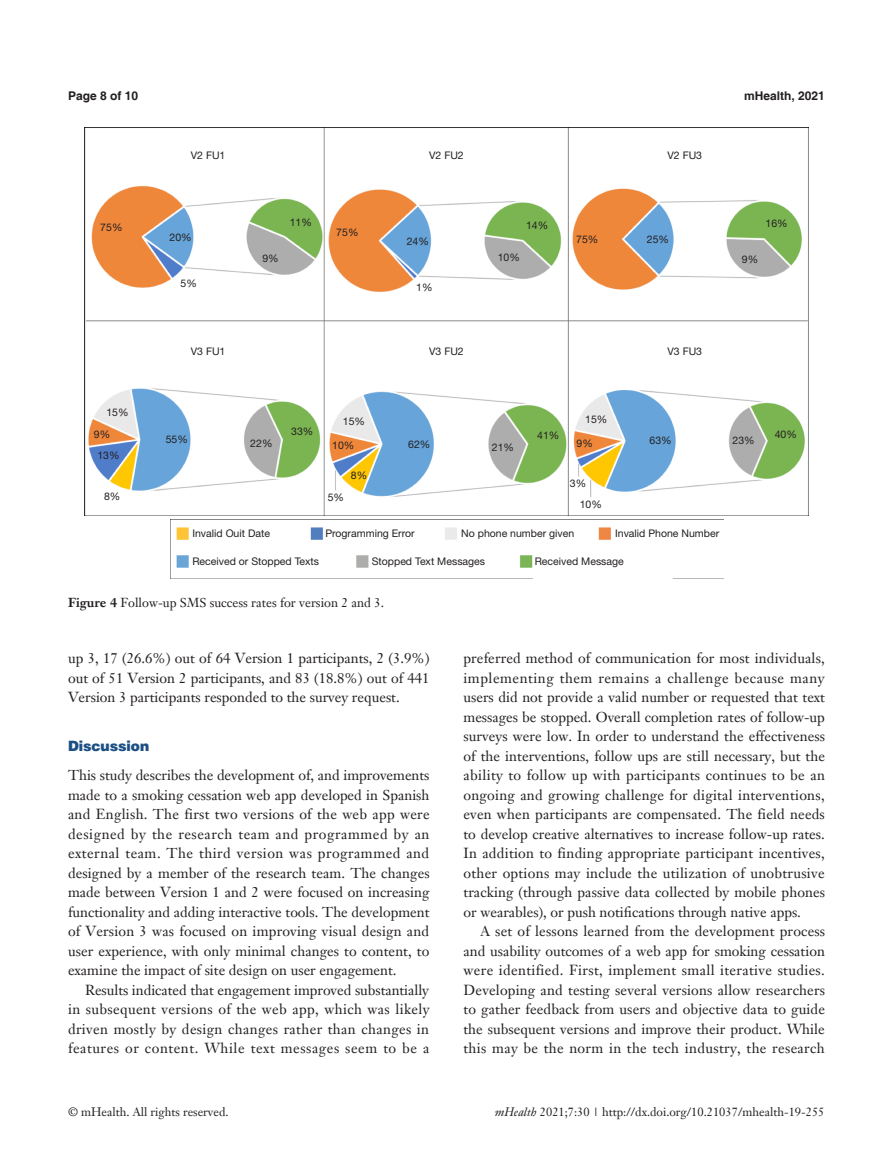
<style>
.page{position:relative;width:893px;height:1170px;background:#fff}
.page>*{position:absolute;margin:0;border:0;box-sizing:border-box;transform-origin:0 0}
.t1{font:14.25px/19.5px "Janson Text LT";color:#231f20;text-align:justify}
.t2{font:900 14.25px "Helvetica";color:#1c5085}
.t3{font:12.75px "Janson Text LT";color:#231f20}
.t4{font:12px "Janson Text LT";color:#231f20}
.t5{font:700 12px "Helvetica";color:#231f20}
.二级标题下沉{font:10.5px "Helvetica Neue LT Pro";color:#231f20}
.s1{font-weight:700}
.s2{font-style:italic}
</style>
<div class="page">
<img style="left:85px;top:128px;width:723px;height:387px">
<img style="left:170px;top:520px;width:441px;height:58px">
<p class="t5" style="left:68px;top:88px;width:72px">Page 8 of 10</p>
<p class="t5" style="left:744px;top:88px;width:82px">mHealth, 2021</p>
<p class="二级标题下沉" style="left:191px;top:148px;width:36px">V2 FU1</p>
<p class="二级标题下沉" style="left:429px;top:148px;width:36px">V2 FU2</p>
<p class="二级标题下沉" style="left:667px;top:148px;width:36px">V2 FU3</p>
<p class="二级标题下沉" style="left:100px;top:221px;width:24px">75%</p>
<p class="二级标题下沉" style="left:170px;top:231px;width:24px">20%</p>
<p class="二级标题下沉" style="left:181px;top:277px;width:18px">5%</p>
<p class="二级标题下沉" style="left:262px;top:251px;width:18px">9%</p>
<p class="二级标题下沉" style="left:290px;top:215px;width:24px">11%</p>
<p class="二级标题下沉" style="left:336px;top:226px;width:24px">75%</p>
<p class="二级标题下沉" style="left:407px;top:235px;width:24px">24%</p>
<p class="二级标题下沉" style="left:416px;top:281px;width:18px">1%</p>
<p class="二级标题下沉" style="left:526px;top:219px;width:24px">14%</p>
<p class="二级标题下沉" style="left:498px;top:250px;width:24px">10%</p>
<p class="二级标题下沉" style="left:576px;top:233px;width:24px">75%</p>
<p class="二级标题下沉" style="left:647px;top:233px;width:24px">25%</p>
<p class="二级标题下沉" style="left:766px;top:217px;width:24px">16%</p>
<p class="二级标题下沉" style="left:742px;top:252px;width:18px">9%</p>
<p class="二级标题下沉" style="left:191px;top:344px;width:36px">V3 FU1</p>
<p class="二级标题下沉" style="left:429px;top:344px;width:36px">V3 FU2</p>
<p class="二级标题下沉" style="left:667px;top:344px;width:36px">V3 FU3</p>
<p class="二级标题下沉" style="left:106px;top:406px;width:24px">15%</p>
<p class="二级标题下沉" style="left:94px;top:428px;width:18px">9%</p>
<p class="二级标题下沉" style="left:97px;top:449px;width:24px">13%</p>
<p class="二级标题下沉" style="left:104px;top:490px;width:18px">8%</p>
<p class="二级标题下沉" style="left:166px;top:433px;width:24px">55%</p>
<p class="二级标题下沉" style="left:250px;top:436px;width:24px">22%</p>
<p class="二级标题下沉" style="left:291px;top:424px;width:24px">33%</p>
<p class="二级标题下沉" style="left:343px;top:414px;width:24px">15%</p>
<p class="二级标题下沉" style="left:332px;top:438px;width:24px">10%</p>
<p class="二级标题下沉" style="left:351px;top:468px;width:18px">8%</p>
<p class="二级标题下沉" style="left:328px;top:491px;width:18px">5%</p>
<p class="二级标题下沉" style="left:408px;top:438px;width:24px">62%</p>
<p class="二级标题下沉" style="left:492px;top:440px;width:24px">21%</p>
<p class="二级标题下沉" style="left:537px;top:428px;width:24px">41%</p>
<p class="二级标题下沉" style="left:585px;top:413px;width:24px">15%</p>
<p class="二级标题下沉" style="left:576px;top:436px;width:18px">9%</p>
<p class="二级标题下沉" style="left:570px;top:476px;width:18px">3%</p>
<p class="二级标题下沉" style="left:580px;top:497px;width:24px">10%</p>
<p class="二级标题下沉" style="left:649px;top:434px;width:24px">63%</p>
<p class="二级标题下沉" style="left:733px;top:434px;width:24px">23%</p>
<p class="二级标题下沉" style="left:192px;top:527px;width:79px">Invalid Ouit Date</p>
<p class="二级标题下沉" style="left:325px;top:527px;width:91px">Programming Error</p>
<p class="二级标题下沉" style="left:461px;top:527px;width:115px">No phone number given</p>
<p class="二级标题下沉" style="left:615px;top:527px;width:106px">Invalid Phone Number</p>
<p class="二级标题下沉" style="left:192px;top:554px;width:128px">Received or Stopped Texts</p>
<p class="二级标题下沉" style="left:372px;top:554px;width:115px">Stopped Text Messages</p>
<p class="二级标题下沉" style="left:535px;top:554px;width:91px">Received Message</p>
<p class="t3" style="left:68px;top:594px;width:318px"><span class="s1">Figure 4</span> Follow-up SMS success rates for version 2 and 3.</p>
<p class="二级标题下沉" style="left:775px;top:427px;width:24px">40%</p>
<p class="t1" style="left:68px;top:648px;width:363px">up 3, 17 (26.6%) out of 64 Version 1 participants, 2 (3.9%) out of 51 Version 2 participants, and 83 (18.8%) out of 441<br>Version 3 participants responded to the survey request.</p>
<p class="t2" style="left:68px;top:736px;width:83px">Discussion</p>
<p class="t1" style="left:68px;top:765px;width:363px">This study describes the development of, and improvements made to a smoking cessation web app developed in Spanish and English. The first two versions of the web app were designed by the research team and programmed by an external team. The third version was programmed and designed by a member of the research team. The changes made between Version 1 and 2 were focused on increasing functionality and adding interactive tools. The development of Version 3 was focused on improving visual design and user experience, with only minimal changes to content, to examine the impact of site design on user engagement.</p>
<p class="t1" style="left:68px;top:979px;width:363px;text-indent:17px">Results indicated that engagement improved substantially in subsequent versions of the web app, which was likely driven mostly by design changes rather than changes in features or content. While text messages seem to be a</p>
<p class="t1" style="left:463px;top:648px;width:363px">preferred method of communication for most individuals, implementing them remains a challenge because many users did not provide a valid number or requested that text messages be stopped. Overall completion rates of follow-up surveys were low. In order to understand the effectiveness of the interventions, follow ups are still necessary, but the ability to follow up with participants continues to be an ongoing and growing challenge for digital interventions, even when participants are compensated. The field needs to develop creative alternatives to increase follow-up rates.<br>In addition to finding appropriate participant incentives, other options may include the utilization of unobtrusive tracking (through passive data collected by mobile phones or wearables), or push notifications through native apps.</p>
<p class="t1" style="left:463px;top:921px;width:363px;text-indent:17px">A set of lessons learned from the development process and usability outcomes of a web app for smoking cessation were identified. First, implement small iterative studies.<br>Developing and testing several versions allow researchers to gather feedback from users and objective data to guide the subsequent versions and improve their product. While this may be the norm in the tech industry, the research</p>
<p class="t4" style="left:68px;top:1104px;width:162px">© mHealth. All rights reserved.</p>
<p class="t4" style="left:495px;top:1104px;width:331px"><span class="s2">mHealth</span> 2021;7:30 | http://dx.doi.org/10.21037/mhealth-19-255</p>
</div>
